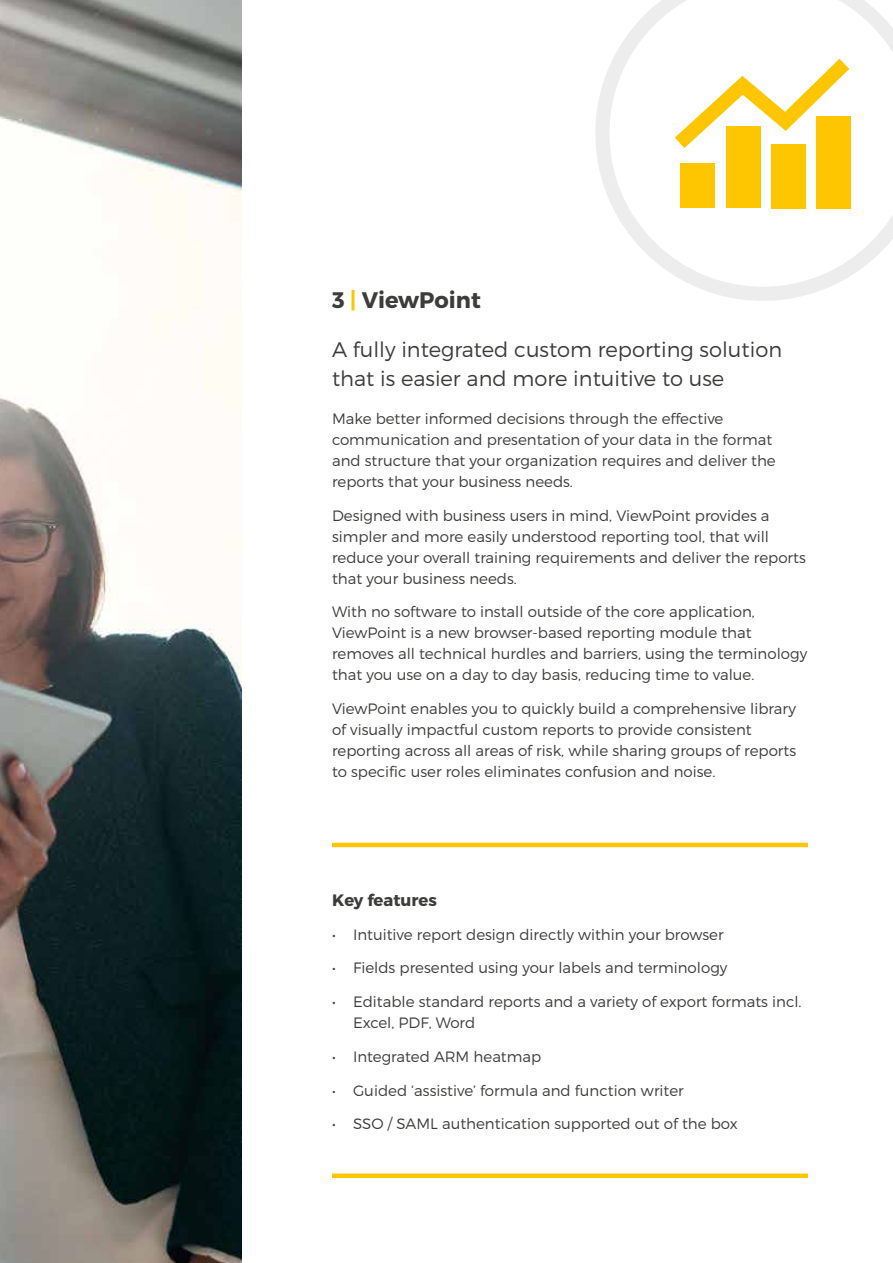
<style>
.page{position:relative;width:893px;height:1263px;background:#fff}
.page>*{position:absolute;margin:0;border:0;box-sizing:border-box;transform-origin:0 0}
.t1{font:700 22.5px "Montserrat";color:#3c3c3b}
.t2{font:300 21px/28.5px "Montserrat";color:#3c3c3b}
.t3{font:700 16.5px "Montserrat";color:#3c3c3b}
.t4{font:300 15px/21px "Montserrat";color:#3c3c3b}
.s1{color:#fdc600}
</style>
<div class="page">
<img style="left:0;top:0;width:241px;height:1263px">
<hr style="left:332px;top:843px;width:476px;height:4px;background:#fdc600">
<div style="left:332px;top:1173px;width:476px;height:5px;background:#fdc600"></div>
<svg style="left:595px;top:0;width:298px;height:301px"></svg>
<h1 class="t1" style="left:332px;top:286px;width:150px">3 <span class="s1">|</span> ViewPoint</h1>
<h2 class="t2" style="left:332px;top:335px;width:452px">A fully integrated custom reporting solution that is easier and more intuitive to use</h2>
<p class="t4" style="left:332px;top:408px;width:445px">Make better informed decisions through the effective communication and presentation of your data in the format and structure that your organization requires and deliver the reports that your business needs.</p>
<p class="t4" style="left:332px;top:505px;width:475px">Designed with business users in mind, ViewPoint provides a simpler and more easily understood reporting tool, that will reduce your overall training requirements and deliver the reports that your business needs.</p>
<p class="t4" style="left:332px;top:601px;width:477px">With no software to install outside of the core application, ViewPoint is a new browser-based reporting module that removes all technical hurdles and barriers, using the terminology that you use on a day to day basis, reducing time to value.</p>
<p class="t4" style="left:332px;top:698px;width:466px">ViewPoint enables you to quickly build a comprehensive library of visually impactful custom reports to provide consistent reporting across all areas of risk, while sharing groups of reports to specific user roles eliminates confusion and noise.</p>
<p class="t3" style="left:332px;top:890px;width:106px">Key features</p>
<p class="t4" style="left:332px;top:924px;width:393px">• Intuitive report design directly within your browser</p>
<p class="t4" style="left:332px;top:957px;width:397px">• Fields presented using your labels and terminology</p>
<p class="t4" style="left:353px;top:991px;width:450px;text-indent:-21px">• Editable standard reports and a variety of export formats incl.<br>Excel, PDF, Word</p>
<p class="t4" style="left:332px;top:1046px;width:211px">• Integrated ARM heatmap</p>
<p class="t4" style="left:332px;top:1080px;width:353px">• Guided ‘assistive’ formula and function writer</p>
<p class="t4" style="left:332px;top:1113px;width:407px">• SSO / SAML authentication supported out of the box</p>
</div>
